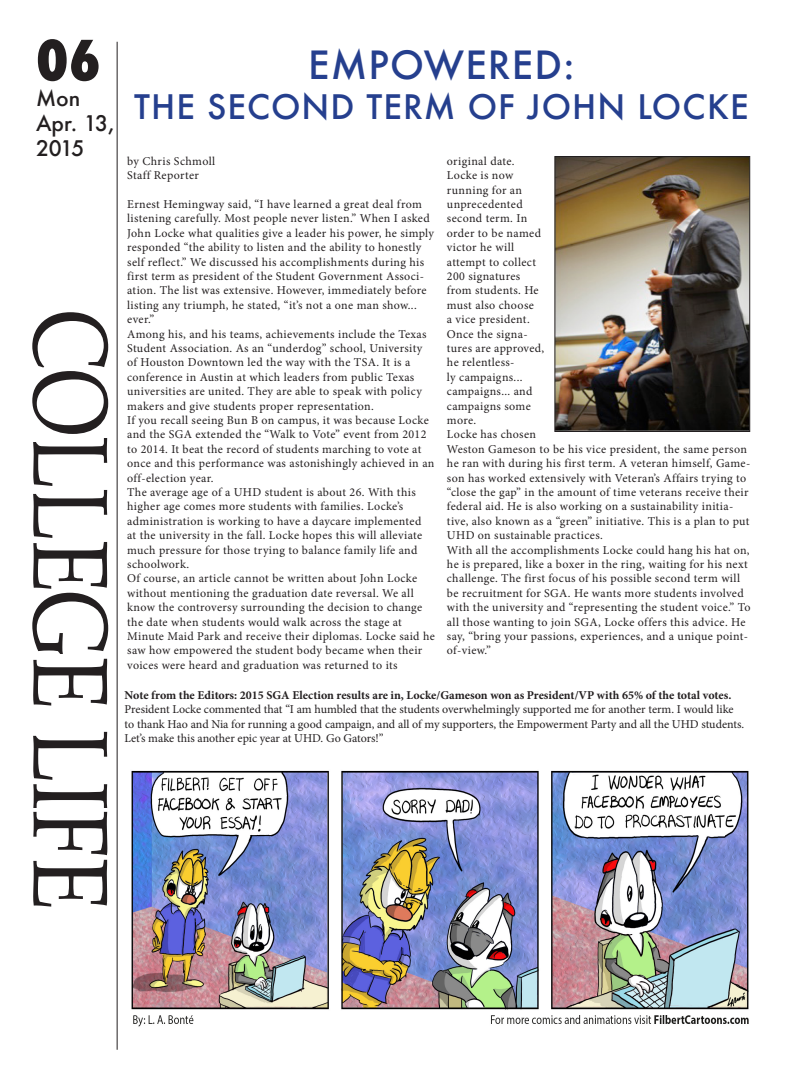
<style>
.page{position:relative;width:792px;height:1080px;background:#fff}
.page>*{position:absolute;margin:0;border:0;box-sizing:border-box;transform-origin:0 0}
.t1{font:106.2px "Book Antiqua";color:#231f20;scale:.8 1}
.t2{font:800 condensed 54px "Futura";color:#231f20}
.t3{font:500 38px "Futura";letter-spacing:.03em;color:#253f8e}
.t4{font:500 33px "Futura";letter-spacing:.03em;color:#253f8e}
.t5{font:500 21px "Futura";color:#231f20}
.t6{font:12px/14.4px "Minion Pro";letter-spacing:.025em;color:#231f20}
.t7{font:12px/14.4px "Minion Pro";letter-spacing:-.005em;color:#231f20}
.s1{font-weight:700}
</style>
<div class="page">
<hr style="left:117px;top:42px;width:1px;height:1008px;background:#231f20">
<img style="left:556px;top:158px;width:192px;height:272px">
<div style="left:554px;top:156px;width:196px;height:276px;border:1px solid #231f20"></div>
<img style="left:131px;top:770px;width:618px;height:257px">
<p class="t2" style="left:36px;top:24px;width:67px">06</p>
<p class="t5" style="left:36px;top:84px;width:46px">Mon</p>
<p class="t5" style="left:36px;top:109px;width:80px">Apr. 13,</p>
<p class="t5" style="left:36px;top:134px;width:50px">2015</p>
<p class="t1" style="left:136px;top:309px;width:752px;rotate:90deg">COLLEGE LIFE</p>
<p class="t3" style="left:308px;top:39px;width:268px">EMPOWERED:</p>
<p class="t4" style="left:134px;top:84px;width:616px">THE SECOND TERM OF JOHN LOCKE</p>
<p class="t6" style="left:127px;top:154px;width:90px">by Chris Schmoll<br>Staff Reporter</p>
<p class="t6" style="left:127px;top:197px;width:309px">Ernest Hemingway said, “I have learned a great deal from listening carefully. Most people never listen.” When I asked John Locke what qualities give a leader his power, he simply responded “the ability to listen and the ability to honestly self reflect.” We discussed his accomplishments during his first term as president of the Student Government Associ&shy;ation. The list was extensive. However, immediately before listing any triumph, he stated, “it’s not a one man show... ever.”<br>Among his, and his teams, achievements include the Texas Student Association. As an “underdog” school, University of Houston Downtown led the way with the TSA. It is a conference in Austin at which leaders from public Texas universities are united. They are able to speak with policy makers and give students proper representation.<br>If you recall seeing Bun B on campus, it was because Locke and the SGA extended the “Walk to Vote” event from 2012 to 2014. It beat the record of students marching to vote at once and this performance was astonishingly achieved in an off-election year.</p>
<p class="t6" style="left:127px;top:485px;width:309px">The average age of a UHD student is about 26. With this higher age comes more students with families. Locke’s administration is working to have a daycare implemented<br>at the university in the fall. Locke hopes this will alleviate much pressure for those trying to balance family life and schoolwork.<br>Of course, an article cannot be written about John Locke without mentioning the graduation date reversal. We all know the controversy surrounding the decision to change the date when students would walk across the stage at Minute Maid Park and receive their diplomas. Locke said he saw how empowered the student body became when their voices were heard and graduation was returned to its</p>
<p class="t6" style="left:447px;top:154px;width:99px">original date.<br>Locke is now running for an unprecedented second term. In order to be named victor he will attempt to collect<br>200 signatures from students. He must also choose<br>a vice president.<br>Once the signa&shy;tures are approved, he relentless-<br>ly campaigns... campaigns... and campaigns some more.</p>
<p class="t6" style="left:447px;top:427px;width:91px">Locke has chosen</p>
<p class="t6" style="left:447px;top:442px;width:305px">Weston Gameson to be his vice president, the same person he ran with during his first term. A veteran himself, Game&shy;son has worked extensively with Veteran’s Affairs trying to “close the gap” in the amount of time veterans receive their federal aid. He is also working on a sustainability initia&shy;tive, also known as a “green” initiative. This is a plan to put UHD on sustainable practices.<br>With all the accomplishments Locke could hang his hat on, he is prepared, like a boxer in the ring, waiting for his next challenge. The first focus of his possible second term will be recruitment for SGA. He wants more students involved with the university and “representing the student voice.” To all those wanting to join SGA, Locke offers this advice. He say, “bring your passions, experiences, and a unique point&shy;of-view.”</p>
<p class="t7" style="left:125px;top:688px;width:621px"><span class="s1">Note from the Editors: 2015 SGA Election results are in, Locke/Gameson won as President/VP with 65% of the total votes.<br></span>President Locke commented that “I am humbled that the students overwhelmingly supported me for another term. I would like to thank Hao and Nia for running a good campaign, and all of my supporters, the Empowerment Party and all the UHD students.<br>Let’s make this another epic year at UHD. Go Gators!”</p>
</div>
